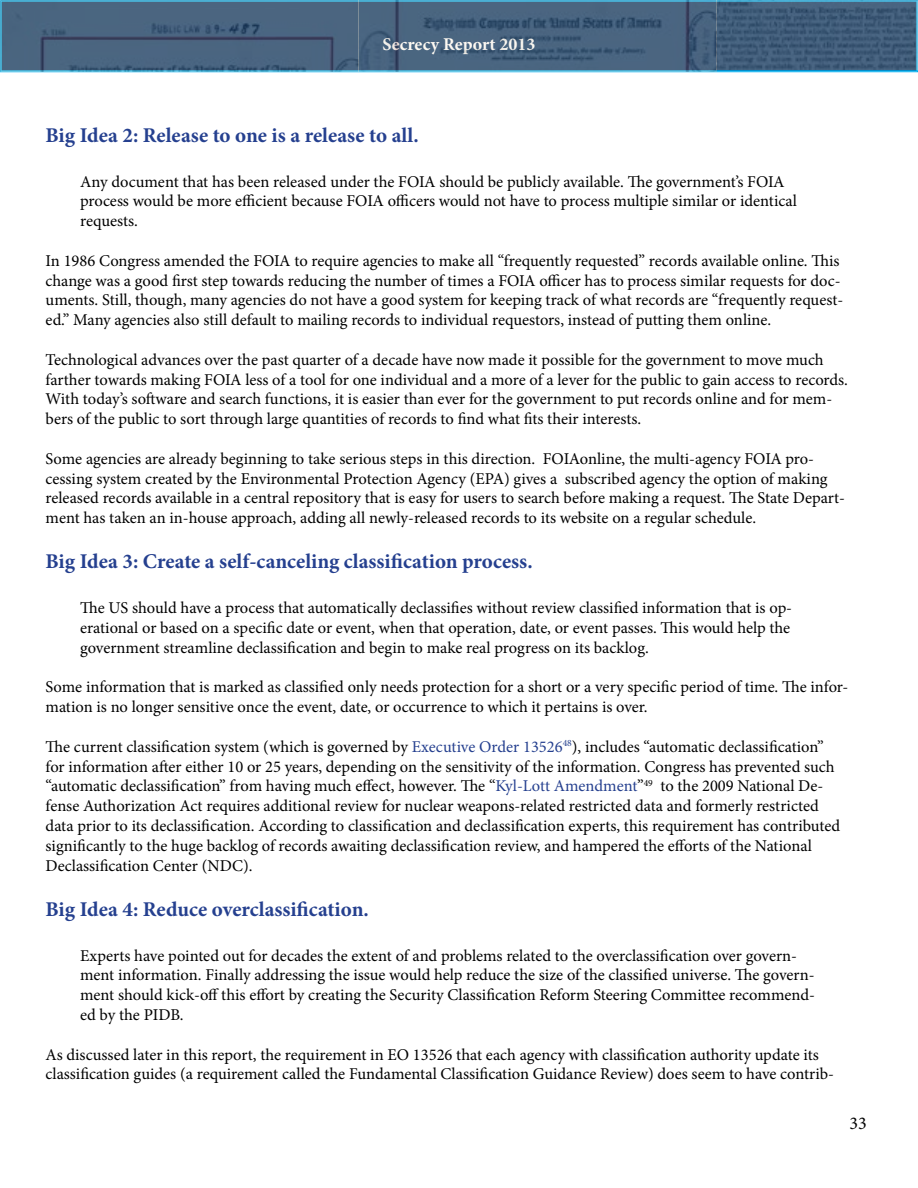
<style>
.page{position:relative;width:918px;height:1188px;background:#fff}
.page>*{position:absolute;margin:0;border:0;box-sizing:border-box;transform-origin:0 0}
.t1{font:700 21px "Minion Pro";color:#25408f}
.t2{font:700 18px "Minion Pro";color:#fff}
.t3{font:18px "Minion Pro";color:#000}
.t4{font:16.5px/19.8px "Minion Pro";color:#000}
.s1{color:#25408f}
</style>
<div class="page">
<img style="left:0;top:0;width:716px;height:72px">
<img style="left:716px;top:0;width:202px;height:69px">
<p class="t2" style="left:382px;top:32px;width:155px">Secrecy Report 2013</p>
<p class="t1" style="left:46px;top:120px;width:375px">Big Idea 2: Release to one is a release to all.</p>
<p class="t4" style="left:80px;top:172px;width:718px">Any document that has been released under the FOIA should be publicly available. The government’s FOIA process would be more efficient because FOIA officers would not have to process multiple similar or identical requests.</p>
<p class="t4" style="left:46px;top:251px;width:799px">In 1986 Congress amended the FOIA to require agencies to make all “frequently requested” records available online. This change was a good first step towards reducing the number of times a FOIA officer has to process similar requests for doc&shy;uments. Still, though, many agencies do not have a good system for keeping track of what records are “frequently request&shy;ed.” Many agencies also still default to mailing records to individual requestors, instead of putting them online.</p>
<p class="t4" style="left:46px;top:350px;width:804px">Technological advances over the past quarter of a decade have now made it possible for the government to move much farther towards making FOIA less of a tool for one individual and a more of a lever for the public to gain access to records.<br>With today’s software and search functions, it is easier than ever for the government to put records online and for mem&shy;bers of the public to sort through large quantities of records to find what fits their interests.</p>
<p class="t4" style="left:46px;top:449px;width:801px">Some agencies are already beginning to take serious steps in this direction. FOIAonline, the multi-agency FOIA pro&shy;cessing system created by the Environmental Protection Agency (EPA) gives a subscribed agency the option of making released records available in a central repository that is easy for users to search before making a request. The State Depart&shy;ment has taken an in-house approach, adding all newly-released records to its website on a regular schedule.</p>
<p class="t1" style="left:46px;top:547px;width:489px">Big Idea 3: Create a self-canceling classification process.</p>
<p class="t4" style="left:80px;top:598px;width:714px;text-align:justify">The US should have a process that automatically declassifies without review classified information that is op&shy;erational or based on a specific date or event, when that operation, date, or event passes. This would help the government streamline declassification and begin to make real progress on its backlog.</p>
<p class="t4" style="left:46px;top:677px;width:804px">Some information that is marked as classified only needs protection for a short or a very specific period of time. The infor&shy;mation is no longer sensitive once the event, date, or occurrence to which it pertains is over.</p>
<p class="t4" style="left:46px;top:737px;width:796px">The current classification system (which is governed by <span class="s1">Executive Order 13526</span><sup>48</sup>), includes “automatic declassification” for information after either 10 or 25 years, depending on the sensitivity of the information. Congress has prevented such “automatic declassification” from having much effect, however. The “<span class="s1">Kyl-Lott Amendment</span>”<sup>49</sup> to the 2009 National De&shy;fense Authorization Act requires additional review for nuclear weapons-related restricted data and formerly restricted data prior to its declassification. According to classification and declassification experts, this requirement has contributed significantly to the huge backlog of records awaiting declassification review, and hampered the efforts of the National Declassification Center (NDC).</p>
<p class="t1" style="left:46px;top:894px;width:325px">Big Idea 4: Reduce overclassification.</p>
<p class="t4" style="left:80px;top:946px;width:736px">Experts have pointed out for decades the extent of and problems related to the overclassification over govern&shy;ment information. Finally addressing the issue would help reduce the size of the classified universe. The govern&shy;ment should kick-off this effort by creating the Security Classification Reform Steering Committee recommend&shy;ed by the PIDB.</p>
<p class="t4" style="left:46px;top:1045px;width:790px">As discussed later in this report, the requirement in EO 13526 that each agency with classification authority update its classification guides (a requirement called the Fundamental Classification Guidance Review) does seem to have contrib-</p>
<p class="t3" style="left:850px;top:1111px;width:19px">33</p>
</div>
